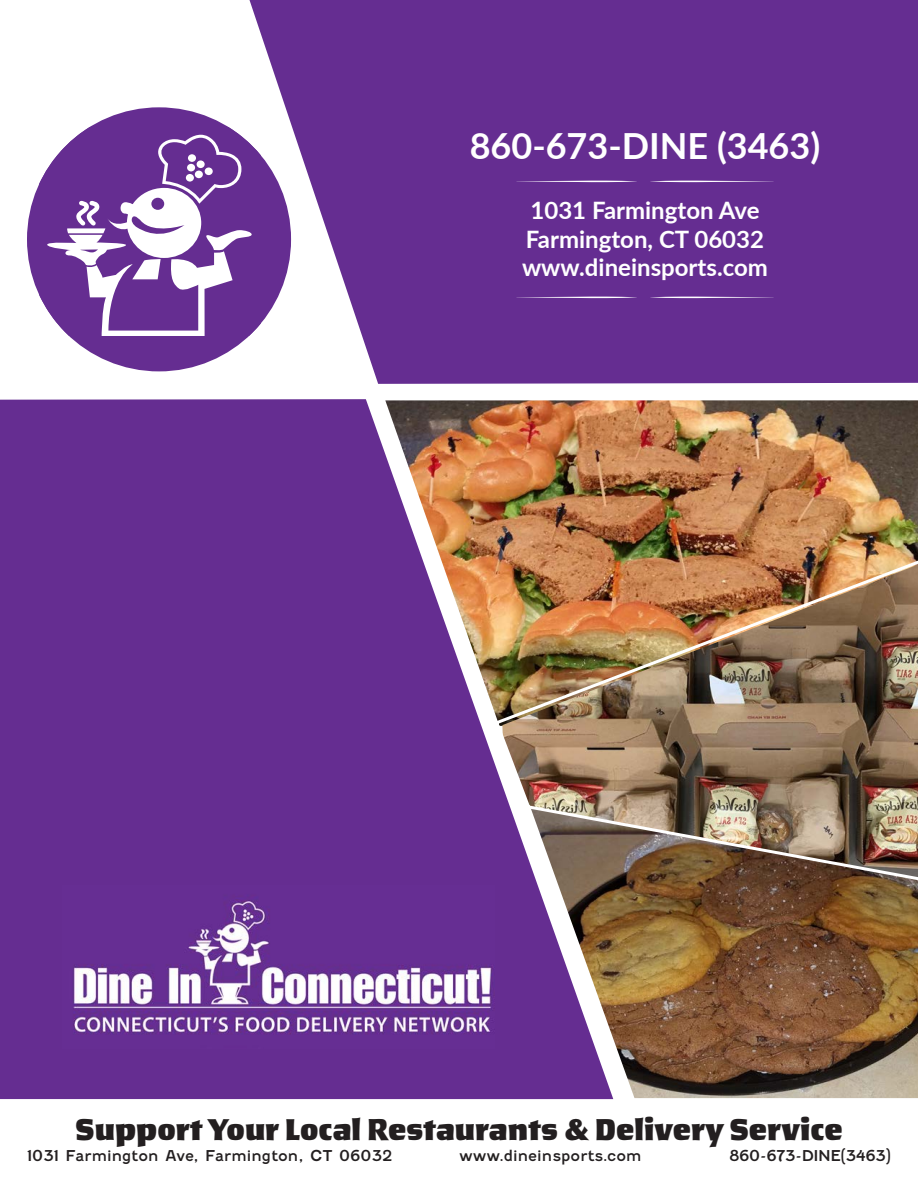
<style>
.page{position:relative;width:918px;height:1188px;background:#fff}
.page>*{position:absolute;margin:0;border:0;box-sizing:border-box;transform-origin:0 0}
.t1{font:700 36px "Lato";color:#fff}
.t2{font:900 30px "Salden";color:#231f20}
.t3{font:700 24px "Lato";color:#fff}
.t4{font:15px "Fenwick Rg";color:#231f20}
.t5{font:15px "Fenwick Rg";letter-spacing:-.03em;color:#231f20}
</style>
<div class="page">
<div style="left:0;top:399px;width:613px;height:700px;background:#652d91"></div>
<svg style="left:250px;top:0;width:668px;height:384px;background:#703c99"></svg>
<div style="left:27px;top:107px;width:264px;height:264px;background:#652d91;border-radius:50%"></div>
<svg style="left:39px;top:127px;width:222px;height:209px"></svg>
<svg style="left:47px;top:134px;width:205px;height:202px"></svg>
<img style="left:62px;top:885px;width:433px;height:164px">
<img style="left:385px;top:400px;width:533px;height:326px">
<img style="left:520px;top:887px;width:398px;height:211px">
<img style="left:493px;top:548px;width:425px;height:339px">
<svg style="left:650px;top:181px;width:124px;height:1px"></svg>
<svg style="left:516px;top:181px;width:121px;height:1px"></svg>
<svg style="left:650px;top:297px;width:124px;height:1px"></svg>
<svg style="left:516px;top:297px;width:121px;height:1px"></svg>
<p class="t1" style="left:470px;top:119px;width:352px">860-673-DINE (3463)</p>
<p class="t3" style="left:531px;top:192px;width:230px">1031 Farmington Ave</p>
<p class="t3" style="left:526px;top:221px;width:240px">Farmington, CT 06032</p>
<p class="t3" style="left:522px;top:250px;width:247px">www.dineinsports.com</p>
<p class="t2" style="left:75px;top:1111px;width:769px">Support Your Local Restaurants &amp; Delivery Service</p>
<p class="t4" style="left:27px;top:1146px;width:367px">1031 Farmington Ave, Farmington, CT 06032</p>
<p class="t4" style="left:459px;top:1146px;width:184px">www.dineinsports.com</p>
<p class="t5" style="left:729px;top:1146px;width:163px">860-673-DINE(3463)</p>
</div>
